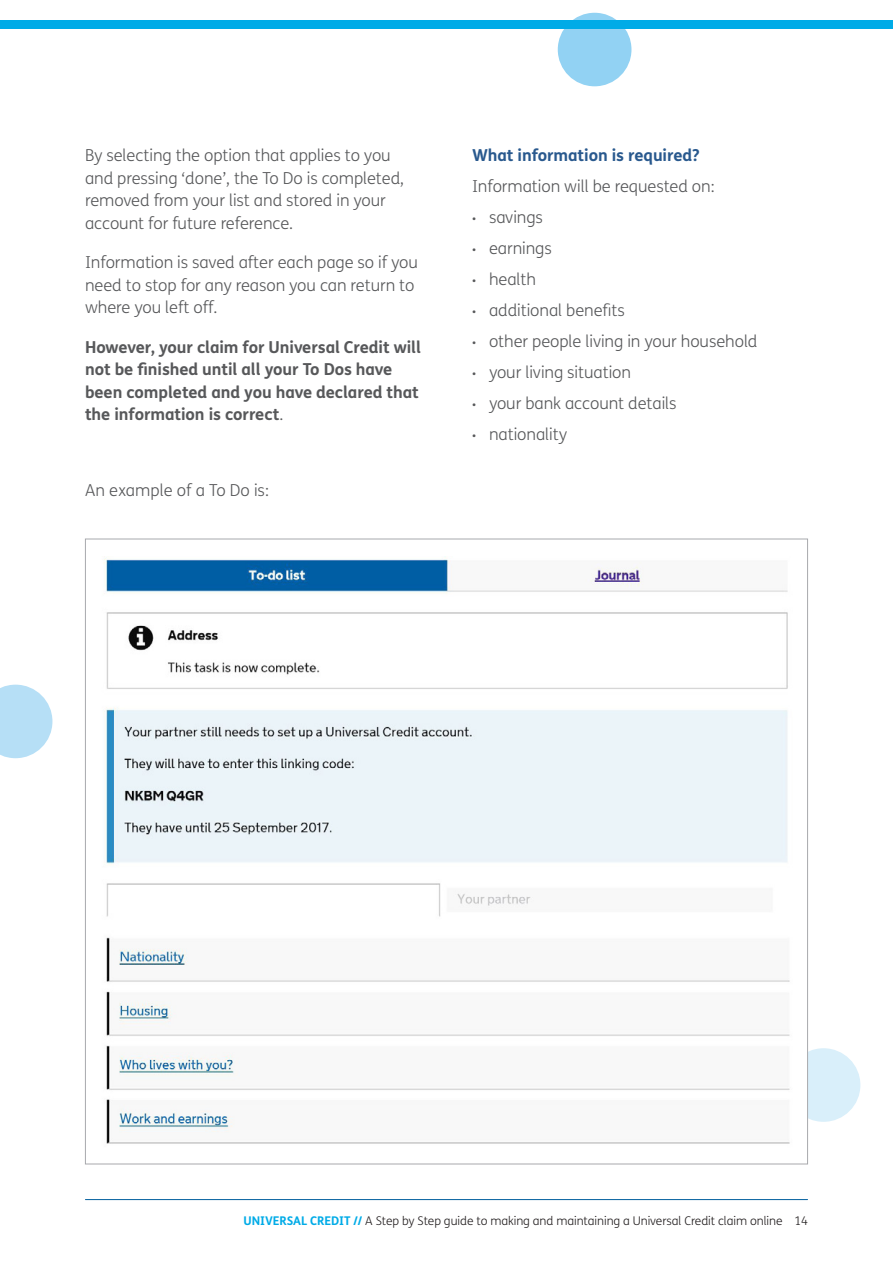
<style>
.page{position:relative;width:893px;height:1263px;background:#fff}
.page>*{position:absolute;margin:0;border:0;box-sizing:border-box;transform-origin:0 0}
.t1{font:300 16.5px/22.5px "FS Me";letter-spacing:-.005em;color:#57585a}
.t2{font:700 16.5px/22.5px "FS Me";letter-spacing:-.005em;color:#57585a}
.t3{font:700 16.5px "FS Me";letter-spacing:-.005em;color:#29598e}
.t4{font:300 12px "FS Me";letter-spacing:-.005em;color:#231f20}
.s1{font-weight:300}
.s2{font-size:12px}
.s3{font-weight:700;color:#00abe7}
</style>
<div class="page">
<hr style="left:85px;top:1199px;width:722px;height:1px;background:#005e9e">
<div style="left:787px;top:1048px;width:73px;height:74px;background:#d9effa;border-radius:50%"></div>
<div style="left:85px;top:539px;width:722px;height:625px;background:#fff"></div>
<img style="left:104px;top:556px;width:686px;height:588px">
<div style="left:558px;top:13px;width:73px;height:73px;background:#92d2f3;border-radius:50%"></div>
<svg style="left:0;top:685px;width:52px;height:73px;background:#c0e3f7"></svg>
<div style="left:0;top:20px;width:893px;height:8px;background:#00abe7"></div>
<p class="t1" style="left:85px;top:144px;width:321px">By selecting the option that applies to you and pressing ‘done’, the To Do is completed, removed from your list and stored in your account for future reference.</p>
<p class="t1" style="left:85px;top:251px;width:334px">Information is saved after each page so if you need to stop for any reason you can return to where you left off.</p>
<p class="t2" style="left:85px;top:335px;width:337px">However, your claim for Universal Credit will not be finished until all your To Dos have been completed and you have declared that the information is correct<span class="s1">.</span></p>
<p class="t1" style="left:85px;top:479px;width:185px">An example of a To Do is:</p>
<p class="t3" style="left:472px;top:143px;width:229px">What information is required?</p>
<p class="t1" style="left:472px;top:175px;width:244px">Information will be requested on:</p>
<p class="t1" style="left:472px;top:206px;width:73px"><span class="s2">•</span> savings</p>
<p class="t1" style="left:472px;top:237px;width:81px"><span class="s2">•</span> earnings</p>
<p class="t1" style="left:472px;top:268px;width:66px"><span class="s2">•</span> health</p>
<p class="t1" style="left:472px;top:299px;width:154px"><span class="s2">•</span> additional benefits</p>
<p class="t1" style="left:472px;top:330px;width:287px"><span class="s2">•</span> other people living in your household</p>
<p class="t1" style="left:472px;top:361px;width:161px"><span class="s2">•</span> your living situation</p>
<p class="t1" style="left:472px;top:392px;width:206px"><span class="s2">•</span> your bank account details</p>
<p class="t1" style="left:472px;top:423px;width:97px"><span class="s2">•</span> nationality</p>
<p class="t4" style="left:244px;top:1212px;width:566px"><span class="s3">UNIVERSAL CREDIT //</span> A Step by Step guide to making and maintaining a Universal Credit claim online 14</p>
</div>
